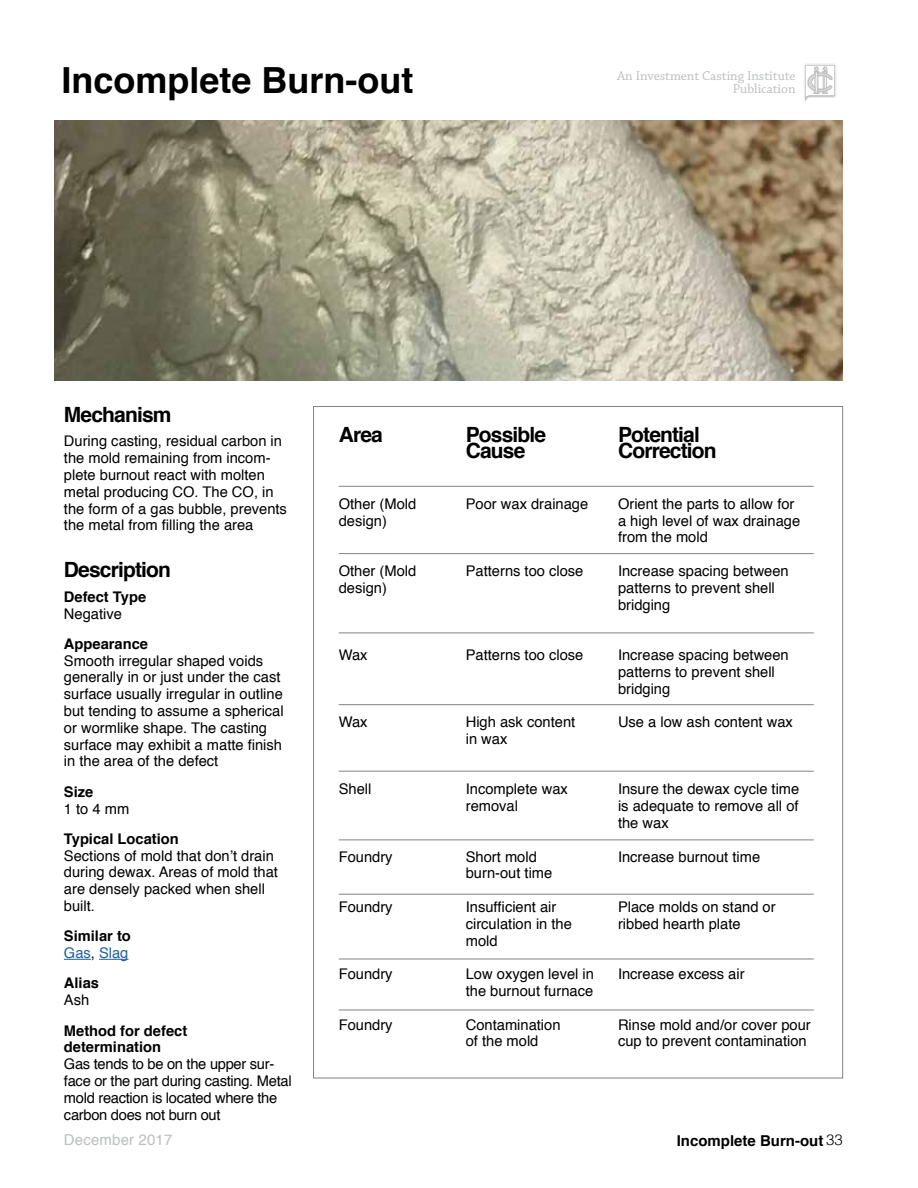
<style>
.page{position:relative;width:918px;height:1188px;background:#fff}
.page>*{position:absolute;margin:0;border:0;box-sizing:border-box;transform-origin:0 0}
.t1{font:700 36px "Helvetica";color:#000}
.t2{font:700 21px/16.8px "Helvetica";letter-spacing:-.04em;color:#000}
.t3{font:700 15px "Helvetica";color:#000}
.t4{font:15px "Helvetica";letter-spacing:.01em;color:#bcbec0}
.t5{font:14.7px/16.8px "Helvetica";color:#000}
.t6{font:14.7px/16.8px "Helvetica";letter-spacing:-.02em;color:#000}
.t7{font:700 14.7px/16.8px "Helvetica";color:#000}
.t8{font:13.5px/13.5px "Chaparral Pro";color:#bcbec0;text-align:right}
.s1{font-weight:400;color:#215e9e}
.s2{font-weight:400}
.s3{font-weight:300}
</style>
<div class="page">
<img style="left:804px;top:64px;width:32px;height:38px">
<img style="left:54px;top:120px;width:789px;height:261px">
<svg style="left:64px;top:959px;width:27px;height:1px"></svg>
<svg style="left:99px;top:959px;width:29px;height:1px"></svg>
<hr style="left:339px;top:486px;width:475px;height:1px;background:#808285">
<hr style="left:339px;top:633px;width:475px;height:1px;background:#808285">
<hr style="left:339px;top:704px;width:475px;height:1px;background:#808285">
<hr style="left:339px;top:771px;width:475px;height:1px;background:#808285">
<hr style="left:339px;top:840px;width:475px;height:1px;background:#808285">
<hr style="left:339px;top:894px;width:475px;height:1px;background:#808285">
<hr style="left:339px;top:959px;width:475px;height:1px;background:#808285">
<hr style="left:339px;top:1010px;width:475px;height:1px;background:#808285">
<hr style="left:339px;top:553px;width:475px;height:1px;background:#808285">
<h1 class="t1" style="left:62px;top:51px;width:354px">Incomplete Burn-out</h1>
<p class="t8" style="left:617px;top:69px;width:180px">An Investment Casting Institute<br>Publication</p>
<h2 class="t2" style="left:64px;top:407px;width:109px">Mechanism</h2>
<p class="t5" style="left:64px;top:433px;width:225px">During casting, residual carbon in the mold remaining from incom&shy;plete burnout react with molten metal producing CO. The CO, in the form of a gas bubble, prevents the metal from filling the area</p>
<h2 class="t2" style="left:64px;top:562px;width:109px">Description</h2>
<p class="t7" style="left:64px;top:588px;width:84px">Defect Type</p>
<p class="t5" style="left:64px;top:605px;width:60px">Negative</p>
<p class="t7" style="left:64px;top:636px;width:86px">Appearance</p>
<p class="t5" style="left:64px;top:653px;width:221px">Smooth irregular shaped voids generally in or just under the cast surface usually irregular in outline but tending to assume a spherical or wormlike shape. The casting surface may exhibit a matte finish in the area of the defect</p>
<p class="t7" style="left:64px;top:783px;width:31px">Size</p>
<p class="t5" style="left:64px;top:800px;width:67px">1 to 4 mm</p>
<p class="t7" style="left:64px;top:831px;width:116px">Typical Location</p>
<p class="t5" style="left:64px;top:848px;width:216px">Sections of mold that don’t drain during dewax. Areas of mold that are densely packed when shell built.</p>
<p class="t7" style="left:64px;top:928px;width:68px">Similar to<br><span class="s1">Gas</span><span class="s2">,</span> <span class="s1">Slag</span></p>
<p class="t7" style="left:64px;top:975px;width:37px">Alias</p>
<p class="t5" style="left:64px;top:992px;width:27px">Ash</p>
<p class="t7" style="left:64px;top:1022px;width:125px">Method for defect determination</p>
<p class="t6" style="left:64px;top:1056px;width:229px">Gas tends to be on the upper sur&shy;face or the part during casting. Metal mold reaction is located where the carbon does not burn out</p>
<p class="t4" style="left:64px;top:1128px;width:110px">December 2017</p>
<h2 class="t2" style="left:339px;top:426px;width:46px">Area</h2>
<p class="t5" style="left:339px;top:496px;width:79px">Other (Mold design)</p>
<p class="t5" style="left:339px;top:563px;width:79px">Other (Mold design)</p>
<p class="t5" style="left:339px;top:647px;width:30px">Wax</p>
<p class="t5" style="left:339px;top:714px;width:30px">Wax</p>
<p class="t5" style="left:339px;top:781px;width:34px">Shell</p>
<p class="t5" style="left:339px;top:848px;width:55px">Foundry</p>
<p class="t5" style="left:339px;top:899px;width:55px">Foundry</p>
<p class="t5" style="left:339px;top:966px;width:55px">Foundry</p>
<p class="t5" style="left:339px;top:1016px;width:55px">Foundry</p>
<h2 class="t2" style="left:466px;top:426px;width:82px">Possible<br>Cause</h2>
<p class="t5" style="left:466px;top:496px;width:124px">Poor wax drainage</p>
<p class="t5" style="left:466px;top:563px;width:119px">Patterns too close</p>
<p class="t5" style="left:466px;top:647px;width:119px">Patterns too close</p>
<p class="t5" style="left:466px;top:714px;width:111px">High ask content in wax</p>
<p class="t5" style="left:466px;top:781px;width:104px">Incomplete wax removal</p>
<p class="t5" style="left:466px;top:848px;width:88px">Short mold burn-out time</p>
<p class="t5" style="left:466px;top:899px;width:108px">Insufficient air circulation in the mold</p>
<p class="t5" style="left:466px;top:966px;width:130px">Low oxygen level in the burnout furnace</p>
<p class="t5" style="left:466px;top:1016px;width:96px">Contamination of the mold</p>
<h2 class="t2" style="left:618px;top:426px;width:100px">Potential<br>Correction</h2>
<p class="t5" style="left:618px;top:496px;width:184px">Orient the parts to allow for a high level of wax drainage from the mold</p>
<p class="t5" style="left:618px;top:563px;width:172px">Increase spacing between patterns to prevent shell bridging</p>
<p class="t5" style="left:618px;top:647px;width:172px">Increase spacing between patterns to prevent shell bridging</p>
<p class="t5" style="left:618px;top:714px;width:176px">Use a low ash content wax</p>
<p class="t5" style="left:618px;top:781px;width:183px;text-align:justify">Insure the dewax cycle time is adequate to remove all of the wax</p>
<p class="t5" style="left:618px;top:849px;width:144px">Increase burnout time</p>
<p class="t5" style="left:618px;top:899px;width:159px">Place molds on stand or ribbed hearth plate</p>
<p class="t5" style="left:618px;top:966px;width:128px">Increase excess air</p>
<p class="t5" style="left:618px;top:1017px;width:194px">Rinse mold and/or cover pour cup to prevent contamination</p>
<p class="t3" style="left:677px;top:1128px;width:168px">Incomplete Burn-out <span class="s3">33</span></p>
</div>
